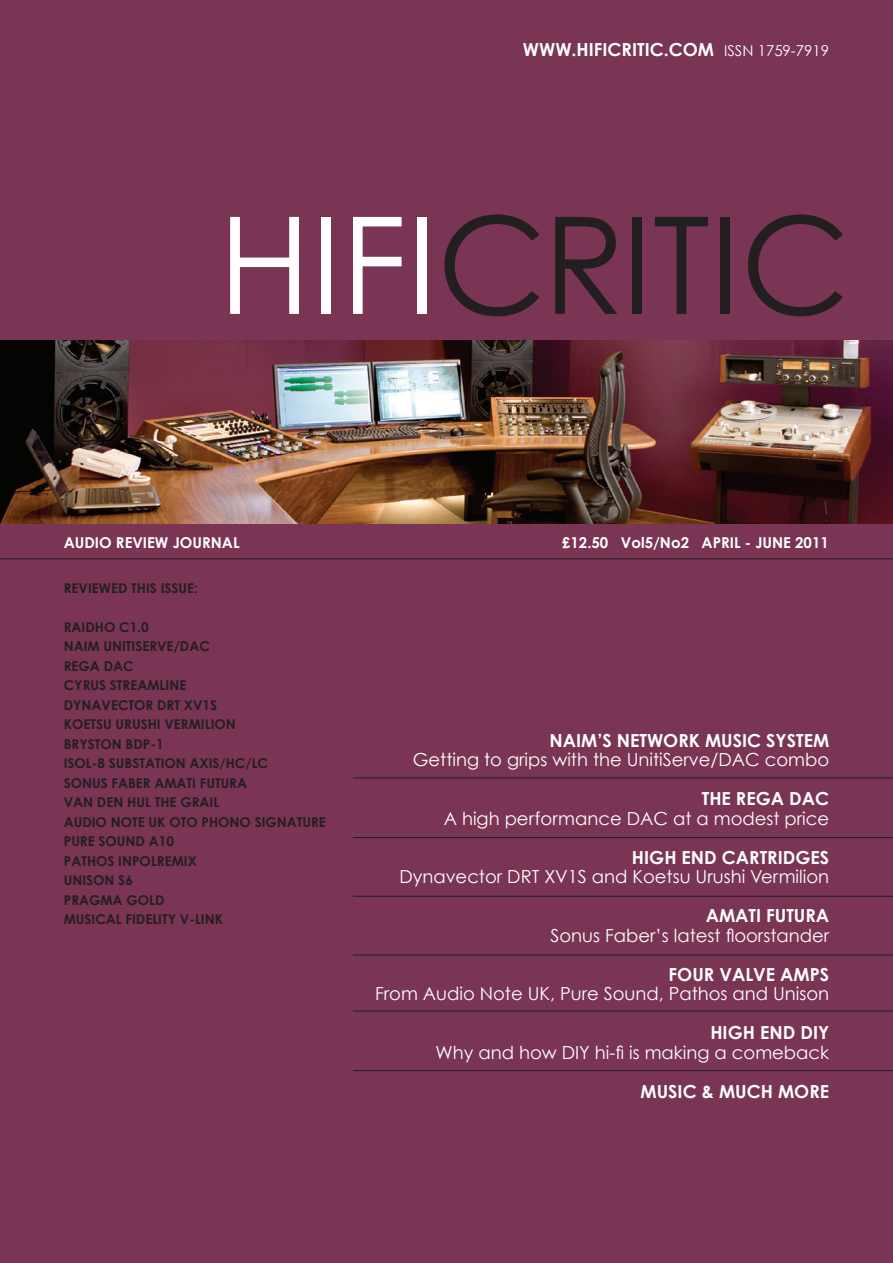
<style>
.page{position:relative;width:893px;height:1263px;background:#7a3454}
.page>*{position:absolute;margin:0;border:0;box-sizing:border-box;transform-origin:0 0}
.t1{font:135px "Century Gothic";color:#231f20}
.t2{font:18px "Century Gothic";color:#fff}
.t3{font:700 18px "Century Gothic";color:#fff}
.t4{font:700 15px "Century Gothic";color:#fff}
.t5{font:700 13.5px/19.5px "Century Gothic";color:#231f20}
.s1{font-weight:400;font-size:15px}
.s2{color:#fff}
</style>
<div class="page">
<hr style="left:0;top:558px;width:893px;height:1px;background:#231f20">
<hr style="left:353px;top:896px;width:540px;height:1px;background:#231f20">
<hr style="left:353px;top:1011px;width:540px;height:1px;background:#231f20">
<hr style="left:353px;top:955px;width:540px;height:1px;background:#231f20">
<hr style="left:353px;top:837px;width:540px;height:1px;background:#231f20">
<hr style="left:353px;top:777px;width:540px;height:1px;background:#231f20">
<hr style="left:353px;top:1070px;width:540px;height:1px;background:#231f20">
<img style="left:0;top:341px;width:893px;height:183px">
<h2 class="t3" style="left:523px;top:38px;width:308px">WWW.HIFICRITIC.COM <span class="s1">ISSN 1759-7919</span></h2>
<h1 class="t1" style="left:218px;top:183px;width:633px"><span class="s2">HIFI</span>CRITIC</h1>
<p class="t4" style="left:64px;top:534px;width:177px">AUDIO REVIEW JOURNAL</p>
<p class="t4" style="left:562px;top:534px;width:268px">£12.50 Vol5/No2 APRIL - JUNE 2011</p>
<p class="t5" style="left:64px;top:578px;width:136px">REVIEWED THIS ISSUE:</p>
<p class="t5" style="left:64px;top:617px;width:264px">RAIDHO C1.0<br>NAIM UNITISERVE/DAC<br>REGA DAC<br>CYRUS STREAMLINE<br>DYNAVECTOR DRT XV1S<br>KOETSU URUSHI VERMILION<br>BRYSTON BDP-1<br>ISOL-8 SUBSTATION AXIS/HC/LC<br>SONUS FABER AMATI FUTURA<br>VAN DEN HUL THE GRAIL<br>AUDIO NOTE UK OTO PHONO SIGNATURE<br>PURE SOUND A10<br>PATHOS INPOLREMIX<br>UNISON S6<br>PRAGMA GOLD<br>MUSICAL FIDELITY V-LINK</p>
<h2 class="t3" style="left:549px;top:729px;width:281px">NAIM’S NETWORK MUSIC SYSTEM</h2>
<h2 class="t2" style="left:413px;top:748px;width:418px">Getting to grips with the UnitiServe/DAC combo</h2>
<h2 class="t3" style="left:702px;top:787px;width:129px">THE REGA DAC</h2>
<h2 class="t2" style="left:444px;top:807px;width:387px">A high performance DAC at a modest price</h2>
<h2 class="t3" style="left:632px;top:846px;width:199px">HIGH END CARTRIDGES</h2>
<h2 class="t2" style="left:399px;top:865px;width:431px">Dynavector DRT XV1S and Koetsu Urushi Vermilion</h2>
<h2 class="t3" style="left:706px;top:904px;width:125px">AMATI FUTURA</h2>
<h2 class="t2" style="left:551px;top:924px;width:280px">Sonus Faber’s latest floorstander</h2>
<h2 class="t3" style="left:669px;top:963px;width:162px">FOUR VALVE AMPS</h2>
<h2 class="t2" style="left:375px;top:982px;width:456px">From Audio Note UK, Pure Sound, Pathos and Unison</h2>
<h2 class="t3" style="left:710px;top:1021px;width:120px">HIGH END DIY</h2>
<h2 class="t2" style="left:436px;top:1041px;width:395px">Why and how DIY hi-fi is making a comeback</h2>
<h2 class="t3" style="left:641px;top:1080px;width:190px">MUSIC &amp; MUCH MORE</h2>
</div>
